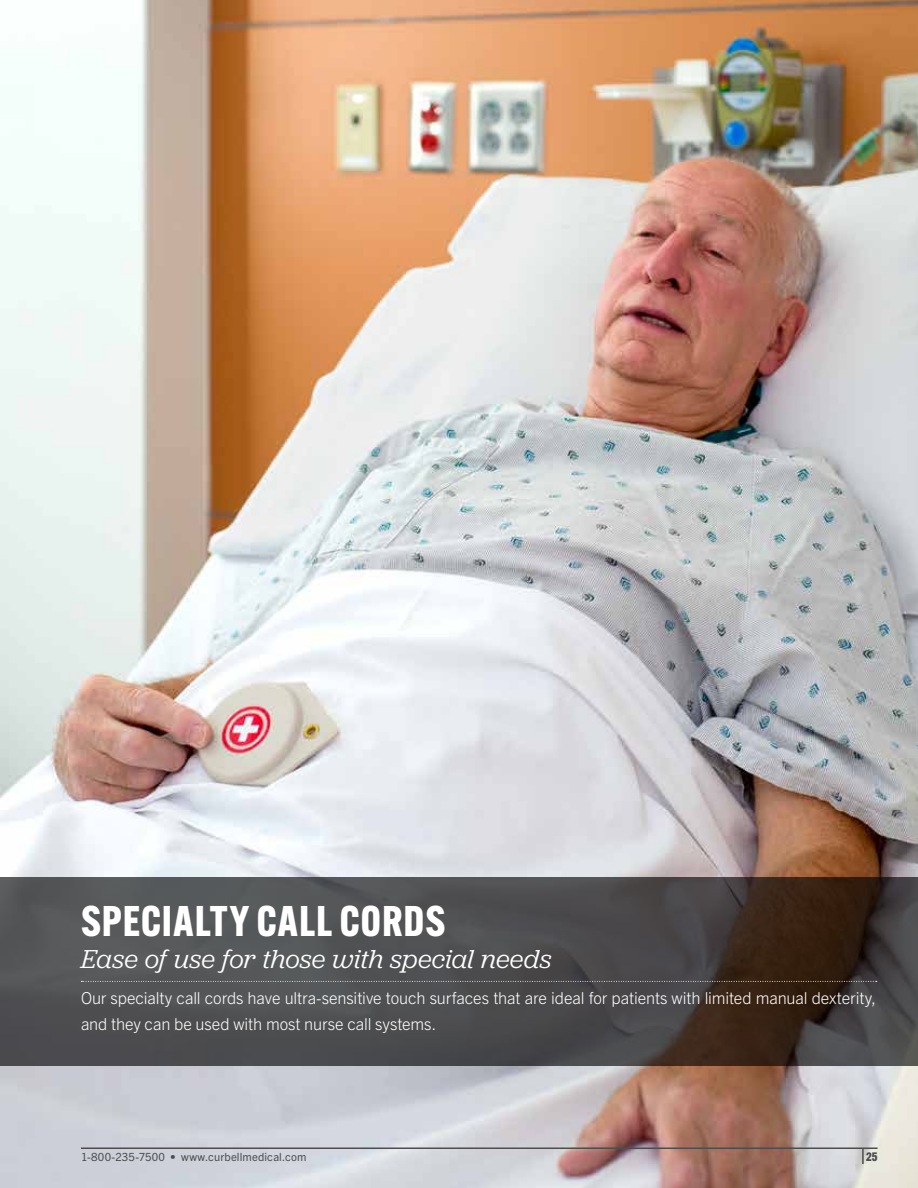
<style>
.page{position:relative;width:918px;height:1188px;background:#fff}
.page>*{position:absolute;margin:0;border:0;box-sizing:border-box;transform-origin:0 0}
.t1{font:700 42px "Alternate Gothic ATF";letter-spacing:.025em;color:#fff}
.t2{font:italic 27px "Jubilat";color:#fff}
.t3{font:300 16.5px/27px "Trade Gothic Next LT Pro";letter-spacing:-.01em;color:#fff}
.t4{font:800 12px "Alternate Gothic ATF";color:#4d4d4f}
.t5{font:11.25px "Trade Gothic Next LT Pro";letter-spacing:.015em;color:#4d4d4f}
</style>
<div class="page">
<img style="left:0;top:0;width:918px;height:1188px">
<svg style="left:0;top:878px;width:918px;height:188px;background:#4a4747"></svg>
<svg style="left:81px;top:981px;width:796px;height:1px"></svg>
<hr style="left:81px;top:1148px;width:797px;height:1px;background:#4d4d4f">
<svg style="left:862px;top:1149px;width:2px;height:15px"></svg>
<h1 class="t1" style="left:81px;top:895px;width:365px">SPECIALTY CALL CORDS</h1>
<h2 class="t2" style="left:81px;top:942px;width:472px">Ease of use for those with special needs</h2>
<p class="t3" style="left:81px;top:983px;width:797px">Our specialty call cords have ultra-sensitive touch surfaces that are ideal for patients with limited manual dexterity, and they can be used with most nurse call systems.</p>
<p class="t5" style="left:81px;top:1149px;width:227px">1-800-235-7500 • www.curbellmedical.com</p>
<p class="t4" style="left:866px;top:1149px;width:13px">25</p>
</div>
